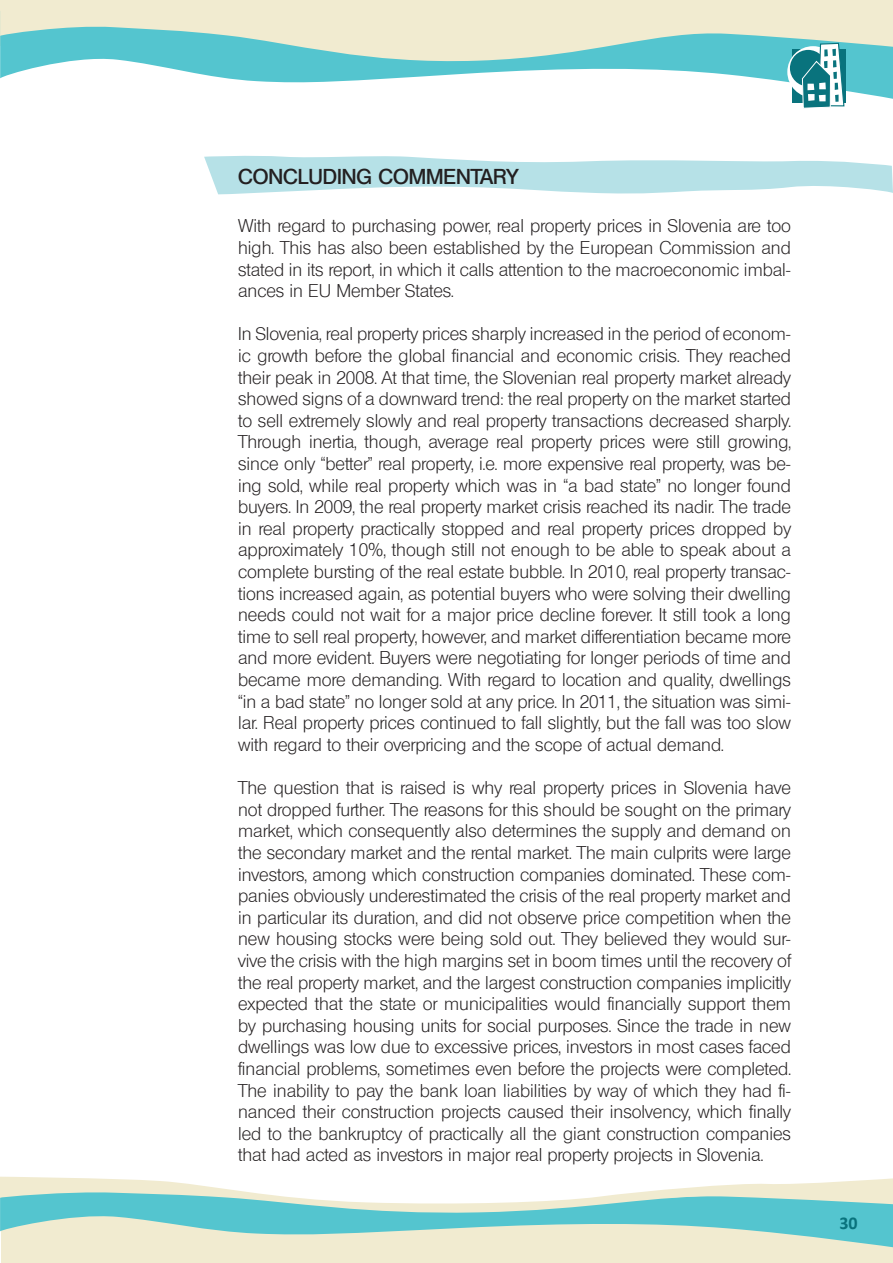
<style>
.page{position:relative;width:893px;height:1263px;background:#fff}
.page>*{position:absolute;margin:0;border:0;box-sizing:border-box;transform-origin:0 0}
.t1{font:700 21px "Olympia DB Demi";color:#231f20}
.t2{font:18px/21.6px "Olympia L Light";color:#231f20;text-align:justify}
.t3{font:700 18px "Calibri";color:#09737d}
</style>
<div class="page">
<svg style="left:204px;top:155px;width:689px;height:40px"></svg>
<div style="left:1px;top:1209px;width:891px;height:54px;background:#f1ebd0"></div>
<svg style="left:0;top:65px;width:893px;height:34px"></svg>
<svg style="left:0;top:0;width:893px;height:65px;background:#beded0"></svg>
<svg style="left:0;top:1214px;width:893px;height:33px"></svg>
<svg style="left:0;top:1177px;width:893px;height:37px"></svg>
<div style="left:792px;top:49px;width:54px;height:54px;background:#09737d"></div>
<svg style="left:787px;top:46px;width:52px;height:52px"></svg>
<div style="left:790px;top:50px;width:36px;height:36px;background:#09737d;border-radius:50%"></div>
<svg style="left:802px;top:42px;width:43px;height:67px"></svg>
<p class="t1" style="left:238px;top:164px;width:282px">CONCLUDING COMMENTARY</p>
<p class="t2" style="left:238px;top:215px;width:554px">With regard to purchasing power, real property prices in Slovenia are too high. This has also been established by the European Commission and stated in its report, in which it calls attention to the macroeconomic imbal&shy;ances in EU Member States.</p>
<p class="t2" style="left:238px;top:323px;width:554px">In Slovenia, real property prices sharply increased in the period of econom&shy;ic growth before the global financial and economic crisis. They reached their peak in 2008. At that time, the Slovenian real property market already showed signs of a downward trend: the real property on the market started to sell extremely slowly and real property transactions decreased sharply.<br>Through inertia, though, average real property prices were still growing, since only “better” real property, i.e. more expensive real property, was be&shy;ing sold, while real property which was in “a bad state” no longer found buyers. In 2009, the real property market crisis reached its nadir. The trade in real property practically stopped and real property prices dropped by approximately 10%, though still not enough to be able to speak about a complete bursting of the real estate bubble. In 2010, real property transac&shy;tions increased again, as potential buyers who were solving their dwelling needs could not wait for a major price decline forever. It still took a long time to sell real property, however, and market differentiation became more and more evident. Buyers were negotiating for longer periods of time and became more demanding. With regard to location and quality, dwellings “in a bad state” no longer sold at any price. In 2011, the situation was simi&shy;lar. Real property prices continued to fall slightly, but the fall was too slow with regard to their overpricing and the scope of actual demand.</p>
<p class="t2" style="left:238px;top:777px;width:554px">The question that is raised is why real property prices in Slovenia have not dropped further. The reasons for this should be sought on the primary market, which consequently also determines the supply and demand on the secondary market and the rental market. The main culprits were large investors, among which construction companies dominated. These com&shy;panies obviously underestimated the crisis of the real property market and in particular its duration, and did not observe price competition when the new housing stocks were being sold out. They believed they would sur&shy;vive the crisis with the high margins set in boom times until the recovery of the real property market, and the largest construction companies implicitly expected that the state or municipalities would financially support them by purchasing housing units for social purposes. Since the trade in new dwellings was low due to excessive prices, investors in most cases faced financial problems, sometimes even before the projects were completed.<br>The inability to pay the bank loan liabilities by way of which they had fi&shy;nanced their construction projects caused their insolvency, which finally led to the bankruptcy of practically all the giant construction companies that had acted as investors in major real property projects in Slovenia.</p>
<p class="t3" style="left:839px;top:1211px;width:20px">30</p>
</div>
